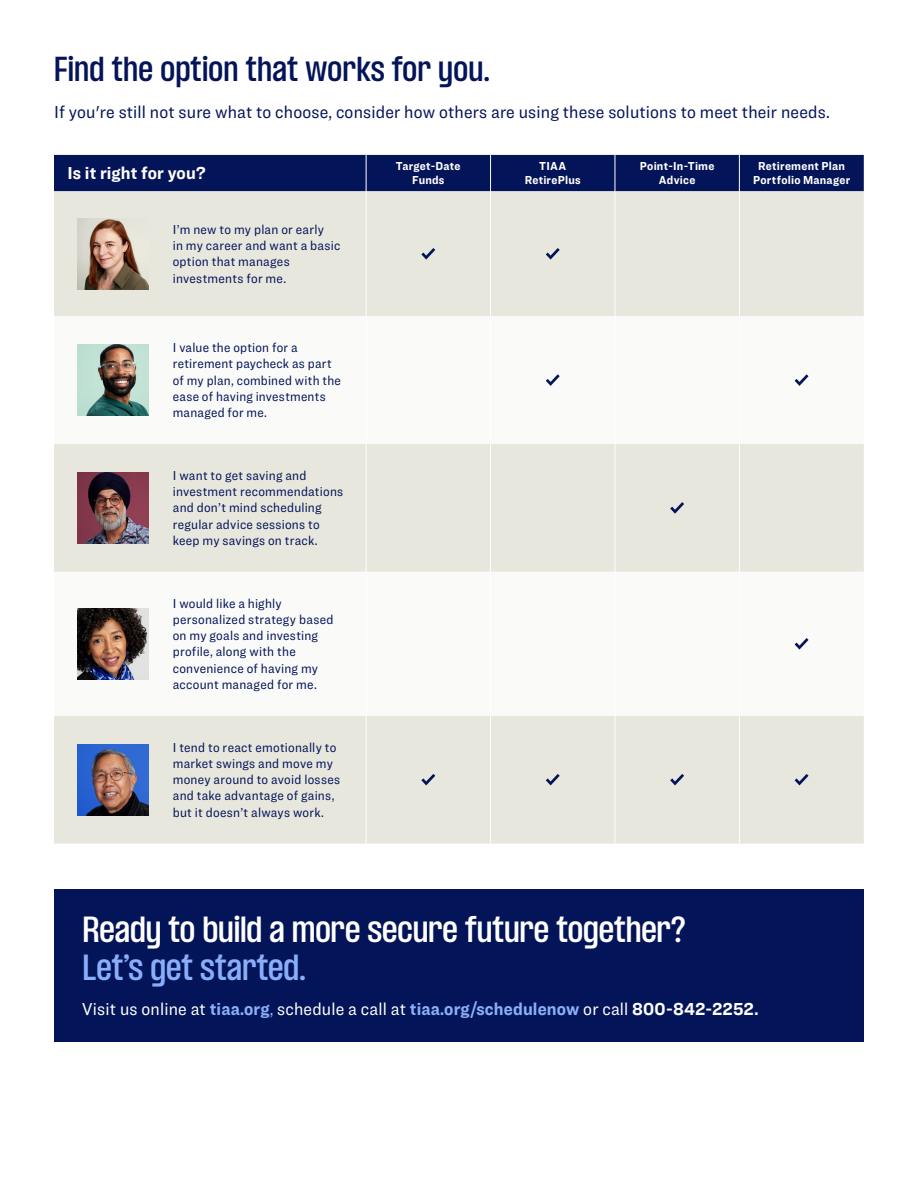
<style>
.page{position:relative;width:918px;height:1188px;background:#fff}
.page>*{position:absolute;margin:0;border:0;box-sizing:border-box;transform-origin:0 0}
.H1_Head_21_Zest{font:600 31.5px/37.8px "TIAA Challenger";letter-spacing:-.005em;color:#fff}
.S1_Subhead__20_24__Challenger_SB{font:600 30px "TIAA Challenger";letter-spacing:.01em;color:#041459}
.Intro_B1__12_14_4__Ringside_Narrow_Book_{font:18px "Ringside Narrow";letter-spacing:.01em;color:#041459}
.Intro_B1__12_14_4__Ringside_Narrow_Book_-2{font:18px "Ringside Narrow";letter-spacing:.01em;color:#fff}
.Chart_Body_Copy__7_8_4__Ringside_Narrow_{font:700 18px "Ringside Narrow";letter-spacing:.005em;color:#fff}
.Chart_Body_Copy__7_8_4__Ringside_Narrow_-2{font:13.5px/16.2px "Ringside Narrow";letter-spacing:.015em;color:#041459}
.Chart_Body_Copy__7_8_4__Ringside_Narrow_-3{font:700 12px/14.4px "Ringside Narrow";letter-spacing:.025em;color:#fff;text-align:center}
.s1{color:#8aaffa}
.s2{font-weight:700;color:#8aaffa}
.s3{font-weight:700}
</style>
<div class="page">
<div style="left:54px;top:155px;width:810px;height:36px;background:#041459"></div>
<div style="left:54px;top:191px;width:810px;height:653px;background:#e7e7dd"></div>
<svg style="left:54px;top:316px;width:810px;height:400px"></svg>
<hr style="left:366px;top:155px;width:1px;height:36px;background:#fff">
<hr style="left:490px;top:155px;width:1px;height:36px;background:#fff">
<hr style="left:615px;top:155px;width:1px;height:36px;background:#fff">
<hr style="left:739px;top:155px;width:1px;height:36px;background:#fff">
<hr style="left:366px;top:191px;width:1px;height:125px;background:#fff">
<hr style="left:490px;top:191px;width:1px;height:125px;background:#fff">
<hr style="left:615px;top:191px;width:1px;height:125px;background:#fff">
<hr style="left:739px;top:191px;width:1px;height:125px;background:#fff">
<hr style="left:366px;top:316px;width:1px;height:128px;background:#fff">
<hr style="left:490px;top:316px;width:1px;height:128px;background:#fff">
<hr style="left:615px;top:316px;width:1px;height:128px;background:#fff">
<hr style="left:739px;top:316px;width:1px;height:128px;background:#fff">
<hr style="left:366px;top:444px;width:1px;height:128px;background:#fff">
<hr style="left:490px;top:444px;width:1px;height:128px;background:#fff">
<hr style="left:615px;top:444px;width:1px;height:128px;background:#fff">
<hr style="left:739px;top:444px;width:1px;height:128px;background:#fff">
<hr style="left:366px;top:572px;width:1px;height:144px;background:#fff">
<hr style="left:490px;top:572px;width:1px;height:144px;background:#fff">
<hr style="left:615px;top:572px;width:1px;height:144px;background:#fff">
<hr style="left:739px;top:572px;width:1px;height:144px;background:#fff">
<hr style="left:366px;top:716px;width:1px;height:128px;background:#fff">
<hr style="left:490px;top:716px;width:1px;height:128px;background:#fff">
<hr style="left:615px;top:716px;width:1px;height:128px;background:#fff">
<hr style="left:739px;top:716px;width:1px;height:128px;background:#fff">
<img style="left:78px;top:218px;width:71px;height:71px">
<svg style="left:421px;top:248px;width:14px;height:12px"></svg>
<svg style="left:546px;top:248px;width:14px;height:12px"></svg>
<img style="left:78px;top:345px;width:71px;height:71px">
<svg style="left:546px;top:374px;width:14px;height:12px"></svg>
<svg style="left:795px;top:374px;width:14px;height:12px"></svg>
<img style="left:78px;top:472px;width:71px;height:71px">
<svg style="left:670px;top:502px;width:14px;height:12px"></svg>
<img style="left:78px;top:608px;width:71px;height:71px">
<svg style="left:795px;top:638px;width:14px;height:12px"></svg>
<img style="left:78px;top:744px;width:71px;height:71px">
<svg style="left:421px;top:774px;width:14px;height:11px"></svg>
<svg style="left:546px;top:774px;width:14px;height:11px"></svg>
<svg style="left:670px;top:774px;width:14px;height:11px"></svg>
<svg style="left:795px;top:774px;width:14px;height:11px"></svg>
<div style="left:54px;top:889px;width:810px;height:153px;background:#041459"></div>
<p class="S1_Subhead__20_24__Challenger_SB" style="left:54px;top:50px;width:437px">Find the option that works for you.</p>
<p class="Intro_B1__12_14_4__Ringside_Narrow_Book_" style="left:54px;top:100px;width:777px">If you're still not sure what to choose, consider how others are using these solutions to meet their needs.</p>
<p class="Chart_Body_Copy__7_8_4__Ringside_Narrow_" style="left:68px;top:160px;width:140px">Is it right for you?</p>
<p class="Chart_Body_Copy__7_8_4__Ringside_Narrow_-3" style="left:396px;top:158px;width:66px">Target-Date<br>Funds</p>
<p class="Chart_Body_Copy__7_8_4__Ringside_Narrow_-3" style="left:525px;top:158px;width:58px">TIAA<br>RetirePlus</p>
<p class="Chart_Body_Copy__7_8_4__Ringside_Narrow_-3" style="left:640px;top:158px;width:76px">Point-In-Time<br>Advice</p>
<p class="Chart_Body_Copy__7_8_4__Ringside_Narrow_-3" style="left:753px;top:158px;width:99px">Retirement Plan<br>Portfolio Manager</p>
<p class="Chart_Body_Copy__7_8_4__Ringside_Narrow_-2" style="left:173px;top:221px;width:169px">I’m new to my plan or early<br>in my career and want a basic option that manages investments for me.</p>
<p class="Chart_Body_Copy__7_8_4__Ringside_Narrow_-2" style="left:173px;top:339px;width:170px">I value the option for a retirement paycheck as part of my plan, combined with the ease of having investments managed for me.</p>
<p class="Chart_Body_Copy__7_8_4__Ringside_Narrow_-2" style="left:173px;top:467px;width:172px">I want to get saving and investment recommendations and don’t mind scheduling regular advice sessions to keep my savings on track.</p>
<p class="Chart_Body_Copy__7_8_4__Ringside_Narrow_-2" style="left:173px;top:595px;width:162px">I would like a highly personalized strategy based on my goals and investing profile, along with the convenience of having my account managed for me.</p>
<p class="Chart_Body_Copy__7_8_4__Ringside_Narrow_-2" style="left:173px;top:739px;width:169px">I tend to react emotionally to market swings and move my money around to avoid losses and take advantage of gains, but it doesn’t always work.</p>
<p class="H1_Head_21_Zest" style="left:83px;top:910px;width:604px">Ready to build a more secure future together?<br><span class="s1">Let’s get started.</span></p>
<p class="Intro_B1__12_14_4__Ringside_Narrow_Book_-2" style="left:82px;top:996px;width:678px">Visit us online at <span class="s2">tiaa.org</span><span class="s1">,</span> schedule a call at <span class="s2">tiaa.org/schedulenow</span> or call <span class="s3">800-842-2252.</span></p>
</div>
